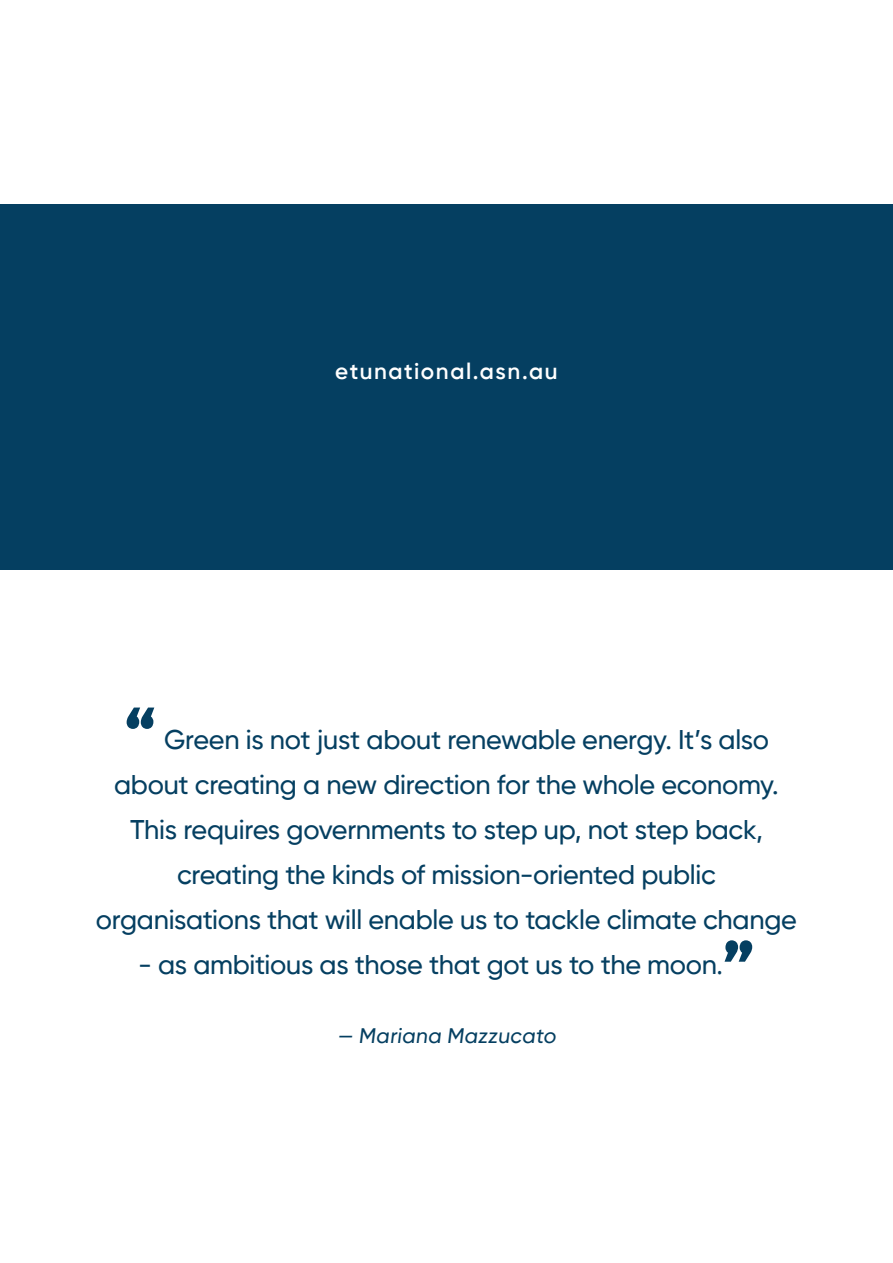
<style>
.page{position:relative;width:893px;height:1263px;background:#fff}
.page>*{position:absolute;margin:0;border:0;box-sizing:border-box;transform-origin:0 0}
.grey_bold_highlight{font:700 84.15px "Montserrat";color:#053f61;scale:.91 1}
.grey_bold_highlight-2{font:500 27px "Gilroy";letter-spacing:-.01em;color:#053f61}
.white_bold_highlight{font:600 22.5px "Gilroy";letter-spacing:.07em;color:#fff}
.copy{font:500 21px "Gilroy";color:#053f61}
.s1{font-size:28.5px}
</style>
<div class="page">
<div style="left:0;top:204px;width:893px;height:366px;background:#053f61"></div>
<p class="white_bold_highlight" style="left:335px;top:357px;width:224px">etunational.asn.au</p>
<p class="grey_bold_highlight" style="left:124px;top:687px;width:37px">“</p>
<p class="grey_bold_highlight-2" style="left:164px;top:723px;width:606px">Green is not just about renewable energy. It’s also</p>
<p class="grey_bold_highlight-2" style="left:114px;top:768px;width:666px">about creating a new direction for the whole economy.</p>
<p class="grey_bold_highlight-2" style="left:130px;top:813px;width:634px">This requires governments to step up, not step back,</p>
<p class="grey_bold_highlight-2" style="left:177px;top:858px;width:540px">creating the kinds of mission-oriented public</p>
<p class="grey_bold_highlight-2" style="left:96px;top:903px;width:702px">organisations that will enable us to tackle climate change</p>
<p class="grey_bold_highlight-2" style="left:138px;top:948px;width:586px">- as ambitious as those that got us to the moon<span class="s1">.</span></p>
<p class="grey_bold_highlight" style="left:722px;top:919px;width:37px">”</p>
<p class="copy" style="left:337px;top:1022px;width:223px">— Mariana Mazzucato</p>
</div>
